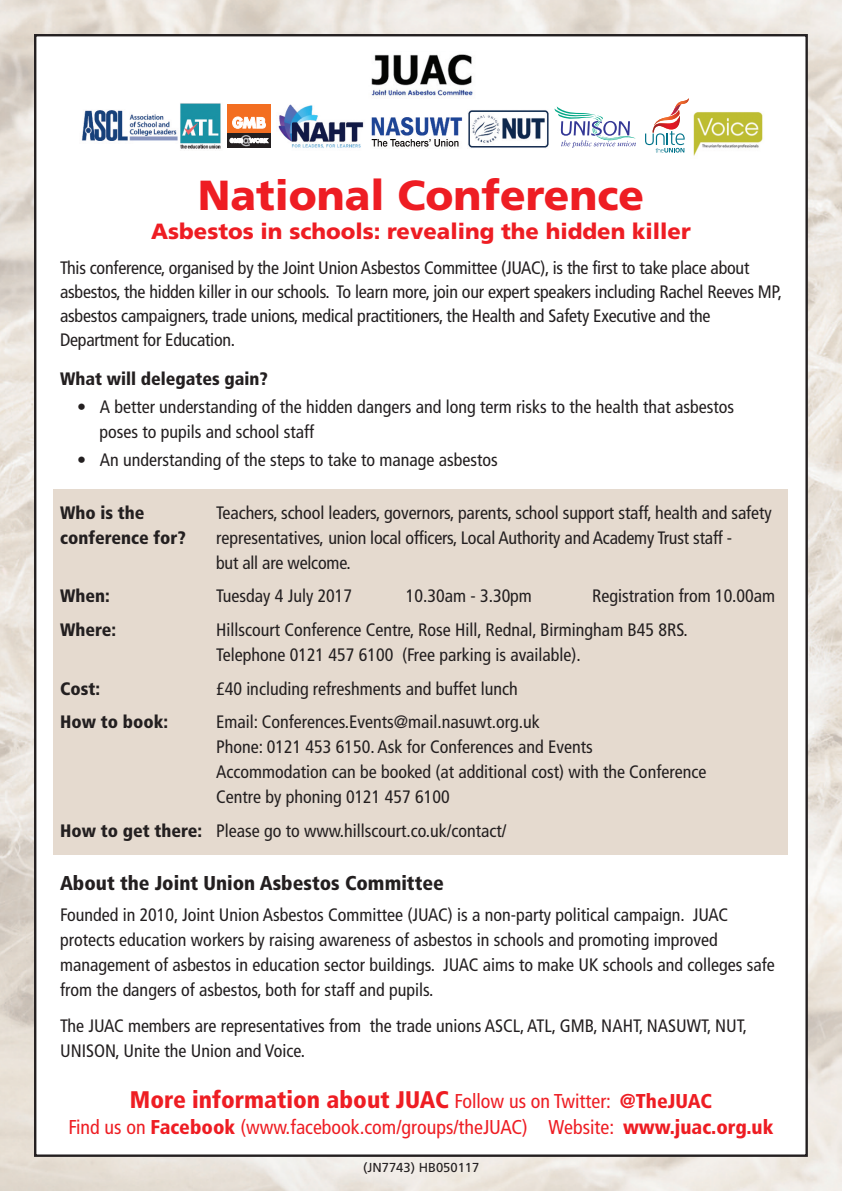
<style>
.page{position:relative;width:842px;height:1191px;background:#fff}
.page>*{position:absolute;margin:0;border:0;box-sizing:border-box;transform-origin:0 0}
.t1{font:900 42px "Frutiger";color:#ee1d23}
.t2{font:900 condensed 24px "Frutiger";color:#ee1d23}
.t3{font:900 22px "Frutiger";color:#ee1d23}
.t4{font:condensed 20px "Frutiger";color:#ee1d23}
.t5{font:900 condensed 20px "Frutiger";color:#231f20}
.t6{font:condensed 18px/25px "Frutiger";color:#231f20}
.t7{font:900 condensed 18px "Frutiger";color:#231f20}
.t8{font:13px "Frutiger";color:#231f20}
.s1{font-weight:900}
.s2{font-weight:400;font-size:20px}
.s3{font-size:20px}
</style>
<div class="page">
<img style="left:0;top:0;width:842px;height:1191px">
<div style="left:35px;top:35px;width:772px;height:1120px;background:#fff"></div>
<div style="left:53px;top:489px;width:735px;height:366px;background:#e5dacf"></div>
<svg style="left:645px;top:109px;width:40px;height:43px"></svg>
<img style="left:674px;top:98px;width:15px;height:11px">
<img style="left:693px;top:112px;width:70px;height:44px">
<svg style="left:554px;top:106px;width:82px;height:42px"></svg>
<img style="left:468px;top:110px;width:81px;height:38px">
<img style="left:371px;top:117px;width:92px;height:30px">
<img style="left:278px;top:104px;width:86px;height:44px">
<div style="left:227px;top:104px;width:44px;height:44px;background:#f36e21"></div>
<svg style="left:232px;top:117px;width:33px;height:11px"></svg>
<div style="left:227px;top:133px;width:44px;height:15px;background:#231f20"></div>
<svg style="left:230px;top:135px;width:38px;height:11px"></svg>
<img style="left:180px;top:103px;width:41px;height:46px">
<img style="left:81px;top:110px;width:97px;height:31px">
<img style="left:371px;top:54px;width:102px;height:43px">
<h1 class="t1" style="left:198px;top:179px;width:448px">National Conference</h1>
<p class="t3" style="left:151px;top:222px;width:541px">Asbestos in schools: revealing the hidden killer</p>
<p class="t6" style="left:60px;top:257px;width:723px;line-height:24px">This conference, organised by the Joint Union Asbestos Committee (JUAC), is the first to take place about asbestos, the hidden killer in our schools. To learn more, join our expert speakers including Rachel Reeves MP, asbestos campaigners, trade unions, medical practitioners, the Health and Safety Executive and the Department for Education.</p>
<p class="t7" style="left:60px;top:371px;width:209px">What will delegates gain?</p>
<p class="t6" style="left:100px;top:395px;width:636px;text-indent:-22px">• A better understanding of the hidden dangers and long term risks to the health that asbestos poses to pupils and school staff</p>
<p class="t6" style="left:77px;top:448px;width:422px">• An understanding of the steps to take to manage asbestos</p>
<p class="t7" style="left:60px;top:505px;width:86px">Who is the</p>
<p class="t6" style="left:216px;top:501px;width:557px">Teachers, school leaders, governors, parents, school support staff, health and safety</p>
<p class="t7" style="left:60px;top:530px;width:127px">conference for?</p>
<p class="t6" style="left:216px;top:526px;width:518px">representatives, union local officers, Local Authority and Academy Trust staff - but all are welcome.</p>
<p class="t7" style="left:60px;top:589px;width:51px">When:</p>
<p class="t6" style="left:216px;top:585px;width:138px">Tuesday 4 July 2017</p>
<p class="t6" style="left:406px;top:585px;width:128px">10.30am - 3.30pm</p>
<p class="t6" style="left:592px;top:585px;width:185px">Registration from 10.00am</p>
<p class="t7" style="left:60px;top:622px;width:58px">Where:</p>
<p class="t6" style="left:216px;top:618px;width:473px">Hillscourt Conference Centre, Rose Hill, Rednal, Birmingham B45 8RS.<br>Telephone 0121 457 6100 (Free parking is available).</p>
<p class="t7" style="left:60px;top:681px;width:42px">Cost:</p>
<p class="t6" style="left:216px;top:677px;width:303px">£40 including refreshments and buffet lunch</p>
<p class="t7" style="left:60px;top:714px;width:110px">How to book:</p>
<p class="t6" style="left:216px;top:710px;width:492px">Email: Conferences.Events@mail.nasuwt.org.uk<br>Phone: 0121 453 6150. Ask for Conferences and Events Accommodation can be booked (at additional cost) with the Conference Centre by phoning 0121 457 6100</p>
<p class="t6" style="left:60px;top:819px;width:448px"><span class="s1">How to get there:</span> Please go to www.hillscourt.co.uk/contact/</p>
<p class="t5" style="left:60px;top:875px;width:385px">About the Joint Union Asbestos Committee</p>
<p class="t6" style="left:60px;top:903px;width:716px">Founded in 2010, Joint Union Asbestos Committee (JUAC) is a non-party political campaign. JUAC protects education workers by raising awareness of asbestos in schools and promoting improved management of asbestos in education sector buildings. JUAC aims to make UK schools and colleges safe from the dangers of asbestos, both for staff and pupils.</p>
<p class="t6" style="left:60px;top:1014px;width:689px">The JUAC members are representatives from the trade unions ASCL, ATL, GMB, NAHT, NASUWT, NUT,<br>UNISON, Unite the Union and Voice.</p>
<h2 class="t2" style="left:130px;top:1090px;width:583px">More information about JUAC <span class="s2">Follow us on Twitter:</span> <span class="s3">@TheJUAC</span></h2>
<p class="t4" style="left:68px;top:1119px;width:707px">Find us on <span class="s1">Facebook</span> (www.facebook.com/groups/theJUAC) Website: <span class="s1">www.juac.org.uk</span></p>
<p class="t8" style="left:363px;top:1162px;width:118px">(JN7743) HB050117</p>
</div>
